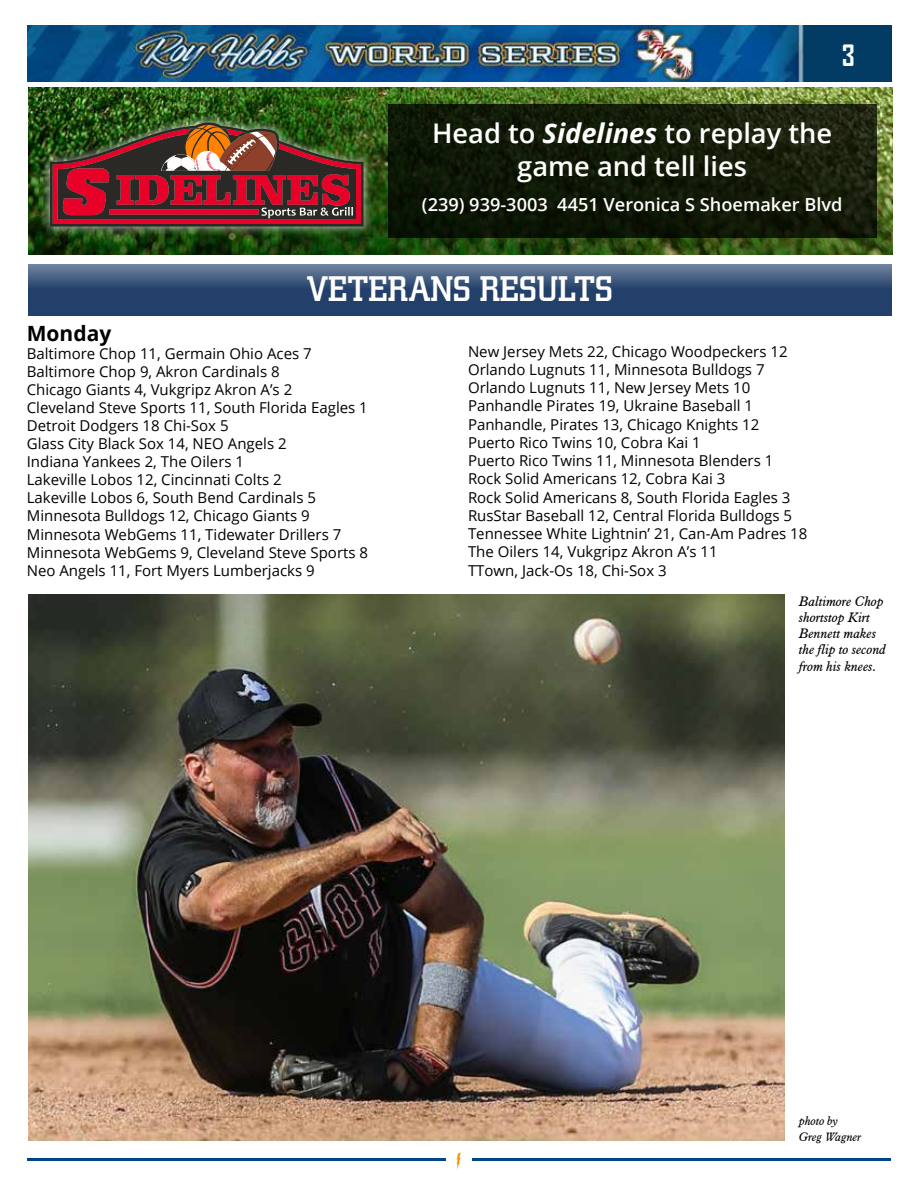
<style>
.page{position:relative;width:918px;height:1188px;background:#fff}
.page>*{position:absolute;margin:0;border:0;box-sizing:border-box;transform-origin:0 0}
.t1{font:500 36px "Square Slabserif 711 BT";color:#fff}
.t2{font:700 28.2px "Agency FB";color:#fff}
.t3{font:600 27px/32.4px "Open Sans";color:#fff;text-align:center}
.t4{font:700 21px "Open Sans";color:#000}
.t5{font:600 18px "Open Sans";color:#fff}
.t6{font:15px/18.1px "Open Sans";color:#000}
.t7{font:italic 13.5px/16.2px "Aldine 721 BT";color:#000}
.t8{font:italic 12px/16.2px "Aldine 721 BT";color:#000}
.s1{font-weight:700;font-style:italic}
</style>
<div class="page">
<img style="left:28px;top:26px;width:864px;height:55px">
<svg style="left:457px;top:1153px;width:4px;height:16px"></svg>
<hr style="left:27px;top:1158px;width:418px;height:3px;background:#014586">
<hr style="left:473px;top:1158px;width:418px;height:3px;background:#014586">
<svg style="left:28px;top:264px;width:863px;height:51px;background:#365177"></svg>
<img style="left:28px;top:88px;width:864px;height:166px">
<svg style="left:388px;top:104px;width:488px;height:134px;background:#111a08"></svg>
<div style="left:40px;top:113px;width:333px;height:123px;background:#fff;opacity:.75"></div>
<img style="left:50px;top:122px;width:314px;height:105px">
<img style="left:28px;top:594px;width:756px;height:547px">
<h2 class="t2" style="left:842px;top:38px;width:14px">3</h2>
<h3 class="t3" style="left:432px;top:117px;width:402px">Head to <span class="s1">Sidelines</span> to replay the game and tell lies</h3>
<p class="t5" style="left:422px;top:192px;width:422px">(239) 939-3003 4451 Veronica S Shoemaker Blvd</p>
<h1 class="t1" style="left:307px;top:267px;width:307px">VETERANS RESULTS</h1>
<h3 class="t4" style="left:27px;top:318px;width:86px">Monday</h3>
<p class="t6" style="left:27px;top:344px;width:343px">Baltimore Chop 11, Germain Ohio Aces 7<br>Baltimore Chop 9, Akron Cardinals 8<br>Chicago Giants 4, Vukgripz Akron A’s 2<br>Cleveland Steve Sports 11, South Florida Eagles 1<br>Detroit Dodgers 18 Chi-Sox 5<br>Glass City Black Sox 14, NEO Angels 2<br>Indiana Yankees 2, The Oilers 1<br>Lakeville Lobos 12, Cincinnati Colts 2<br>Lakeville Lobos 6, South Bend Cardinals 5<br>Minnesota Bulldogs 12, Chicago Giants 9<br>Minnesota WebGems 11, Tidewater Drillers 7<br>Minnesota WebGems 9, Cleveland Steve Sports 8<br>Neo Angels 11, Fort Myers Lumberjacks 9</p>
<p class="t6" style="left:468px;top:342px;width:341px">New Jersey Mets 22, Chicago Woodpeckers 12<br>Orlando Lugnuts 11, Minnesota Bulldogs 7<br>Orlando Lugnuts 11, New Jersey Mets 10<br>Panhandle Pirates 19, Ukraine Baseball 1<br>Panhandle, Pirates 13, Chicago Knights 12<br>Puerto Rico Twins 10, Cobra Kai 1<br>Puerto Rico Twins 11, Minnesota Blenders 1<br>Rock Solid Americans 12, Cobra Kai 3<br>Rock Solid Americans 8, South Florida Eagles 3<br>RusStar Baseball 12, Central Florida Bulldogs 5<br>Tennessee White Lightnin’ 21, Can-Am Padres 18<br>The Oilers 14, Vukgripz Akron A’s 11<br>TTown, Jack-Os 18, Chi-Sox 3</p>
<p class="t7" style="left:799px;top:593px;width:89px">Baltimore Chop shortstop Kirt<br>Bennett makes the flip to second from his knees.</p>
<p class="t8" style="left:799px;top:1112px;width:64px">photo by<br>Greg Wagner</p>
</div>
